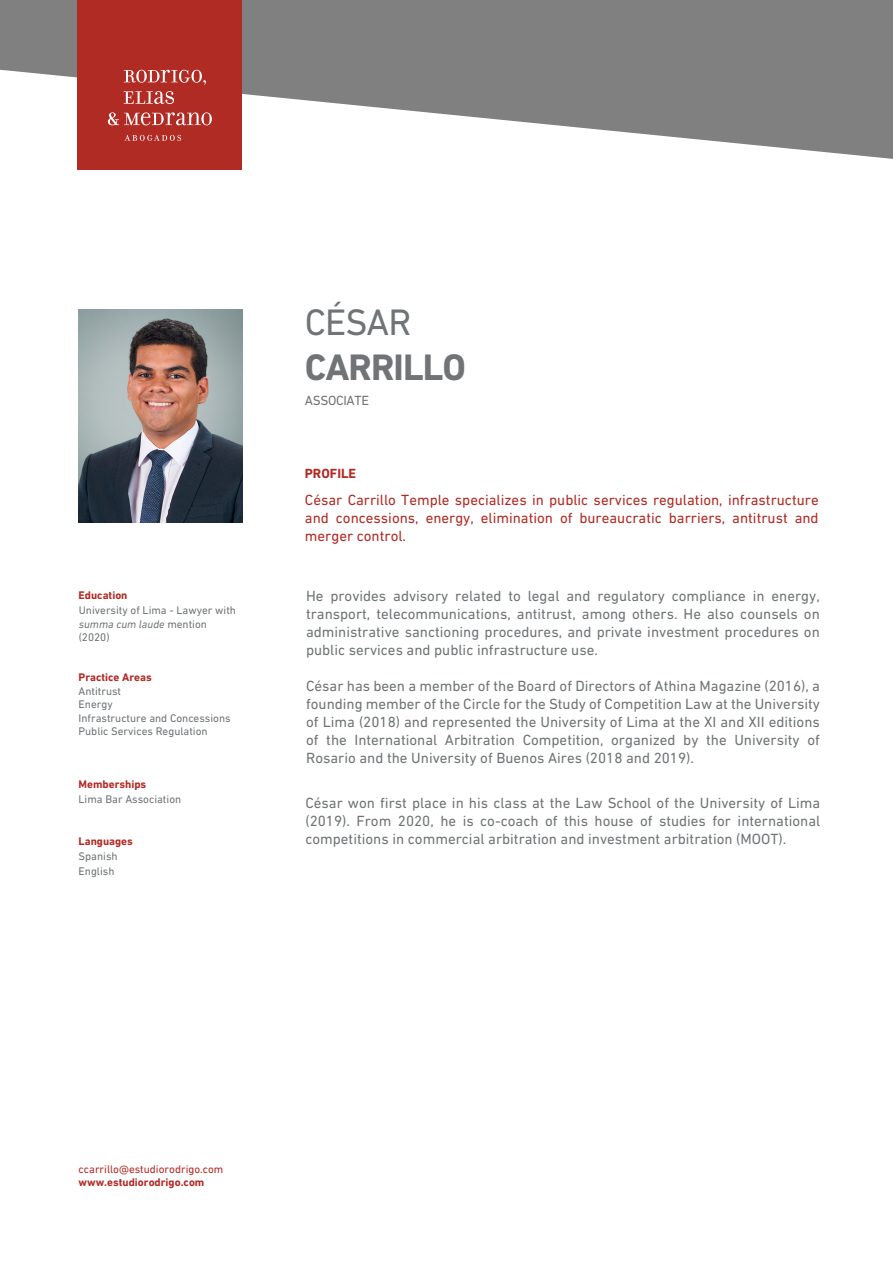
<style>
.page{position:relative;width:893px;height:1263px;background:#fff}
.page>*{position:absolute;margin:0;border:0;box-sizing:border-box;transform-origin:0 0}
.t1{font:700 37.5px "DIN Next LT Pro";letter-spacing:-.025em;color:#707476}
.t2{font:37.5px "DIN Next LT Pro";letter-spacing:-.025em;color:#707476}
.t3{font:15px/18px "DIN Next LT Pro";color:#707476;text-align:justify}
.t4{font:15px/18px "DIN Next LT Pro";color:#b12b25;text-align:justify}
.t5{font:13.5px "DIN Next LT Pro";letter-spacing:-.025em;color:#717577}
.t6{font:700 13.5px "DIN Next LT Pro";color:#b12b25}
.t7{font:11.25px/13.5px "DIN Next LT Pro";color:#707476}
.t8{font:700 11.25px "DIN Next LT Pro";color:#b12b25}
.t9{font:11.25px "DIN Next LT Pro";color:#b12b25}
.s1{font-style:italic}
</style>
<div class="page">
<svg style="left:0;top:0;width:893px;height:159px;fill:#808081"></svg>
<div style="left:77px;top:0;width:165px;height:169px;background:#b12b25"></div>
<svg style="left:124px;top:70px;width:82px;height:15px"></svg>
<svg style="left:124px;top:91px;width:50px;height:13px"></svg>
<svg style="left:108px;top:112px;width:104px;height:13px"></svg>
<svg style="left:124px;top:135px;width:57px;height:6px"></svg>
<img style="left:79px;top:309px;width:163px;height:214px">
<h1 class="t2" style="left:305px;top:301px;width:108px">CÉSAR</h1>
<h1 class="t1" style="left:305px;top:345px;width:163px">CARRILLO</h1>
<p class="t5" style="left:305px;top:392px;width:66px">ASSOCIATE</p>
<p class="t6" style="left:305px;top:466px;width:53px">PROFILE</p>
<p class="t8" style="left:79px;top:588px;width:50px">Education</p>
<p class="t7" style="left:79px;top:604px;width:159px">University of Lima - Lawyer with <span class="s1">summa cum laude</span> mention (2020)</p>
<p class="t8" style="left:79px;top:671px;width:75px">Practice Areas</p>
<p class="t7" style="left:79px;top:684px;width:154px">Antitrust<br>Energy<br>Infrastructure and Concessions<br>Public Services Regulation</p>
<p class="t4" style="left:305px;top:490px;width:515px">César Carrillo Temple specializes in public services regulation, infrastructure and concessions, energy, elimination of bureaucratic barriers, antitrust and merger control.</p>
<p class="t3" style="left:306px;top:587px;width:515px">He provides advisory related to legal and regulatory compliance in energy, transport, telecommunications, antitrust, among others. He also counsels on administrative sanctioning procedures, and private investment procedures on public services and public infrastructure use.</p>
<p class="t3" style="left:306px;top:677px;width:516px">César has been a member of the Board of Directors of Athina Magazine (2016), a founding member of the Circle for the Study of Competition Law at the University of Lima (2018) and represented the University of Lima at the XI and XII editions of the International Arbitration Competition, organized by the University of Rosario and the University of Buenos Aires (2018 and 2019).</p>
<p class="t8" style="left:79px;top:778px;width:69px">Memberships</p>
<p class="t7" style="left:79px;top:792px;width:104px">Lima Bar Association</p>
<p class="t3" style="left:305px;top:793px;width:516px">César won first place in his class at the Law School of the University of Lima (2019). From 2020, he is co-coach of this house of studies for international competitions in commercial arbitration and investment arbitration (MOOT).</p>
<p class="t8" style="left:79px;top:834px;width:56px">Languages</p>
<p class="t7" style="left:79px;top:848px;width:41px;line-height:15px">Spanish<br>English</p>
<p class="t9" style="left:79px;top:1162px;width:146px">ccarrillo@estudiorodrigo.com</p>
<p class="t8" style="left:79px;top:1176px;width:127px">www.estudiorodrigo.com</p>
</div>
